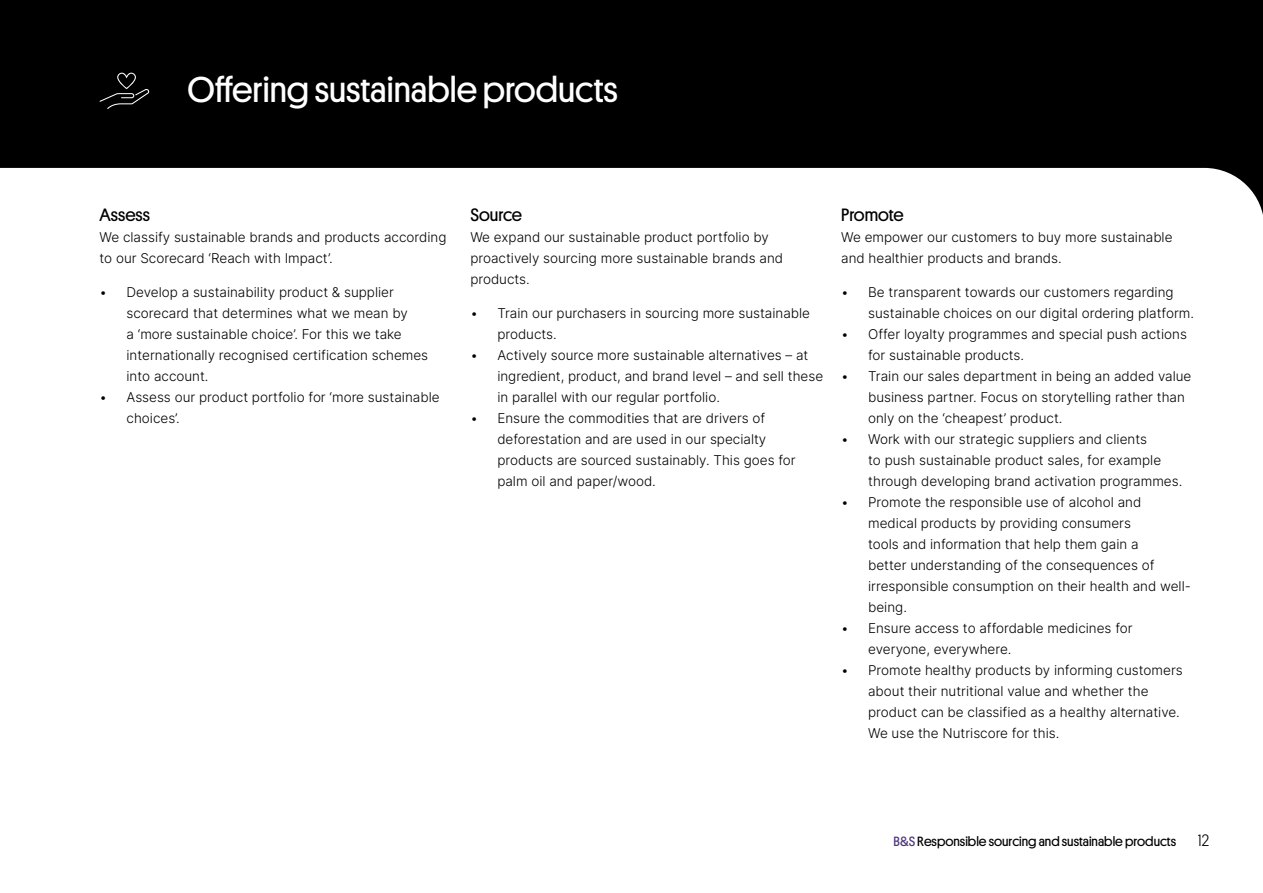
<style>
.page{position:relative;width:1263px;height:893px;background:#fff}
.page>*{position:absolute;margin:0;border:0;box-sizing:border-box;transform-origin:0 0}
.t1{font:36px "Platform";color:#fff}
.t2{font:18px "Platform";color:#000}
.t3{font:300 16.5px "Platform";color:#000}
.t4{font:13.5px/21px "Inter";color:#000}
.t5{font:13.5px "Platform";color:#000}
.s1{color:#50337e}
</style>
<div class="page">
<div style="left:0;top:0;width:1263px;height:278px;background:#000"></div>
<div style="left:0;top:168px;width:1263px;height:110px;background:#fff"></div>
<svg style="left:100px;top:73px;width:49px;height:36px"></svg>
<h1 class="t1" style="left:188px;top:64px;width:432px">Offering sustainable products</h1>
<h2 class="t2" style="left:100px;top:202px;width:52px">Assess</h2>
<p class="t4" style="left:100px;top:227px;width:348px">We classify sustainable brands and products according to our Scorecard ‘Reach with Impact’.</p>
<p class="t4" style="left:127px;top:281px;width:303px;text-indent:-27px">• Develop a sustainability product &amp; supplier scorecard that determines what we mean by<br>a ‘more sustainable choice’. For this we take internationally recognised certification schemes into account.</p>
<p class="t4" style="left:127px;top:387px;width:315px;text-indent:-27px">• Assess our product portfolio for ‘more sustainable choices’.</p>
<h2 class="t2" style="left:470px;top:202px;width:53px">Source</h2>
<p class="t4" style="left:470px;top:227px;width:314px">We expand our sustainable product portfolio by proactively sourcing more sustainable brands and products.</p>
<p class="t4" style="left:497px;top:302px;width:314px;text-indent:-27px">• Train our purchasers in sourcing more sustainable products.</p>
<p class="t4" style="left:497px;top:345px;width:327px;text-indent:-27px">• Actively source more sustainable alternatives – at ingredient, product, and brand level – and sell these in parallel with our regular portfolio.</p>
<p class="t4" style="left:497px;top:408px;width:300px;text-indent:-27px">• Ensure the commodities that are drivers of deforestation and are used in our specialty products are sourced sustainably. This goes for palm oil and paper/wood.</p>
<h2 class="t2" style="left:841px;top:202px;width:64px">Promote</h2>
<p class="t4" style="left:841px;top:227px;width:333px">We empower our customers to buy more sustainable and healthier products and brands.</p>
<p class="t4" style="left:868px;top:281px;width:327px;text-indent:-27px">• Be transparent towards our customers regarding sustainable choices on our digital ordering platform.</p>
<p class="t4" style="left:868px;top:324px;width:320px;text-indent:-27px">• Offer loyalty programmes and special push actions for sustainable products.</p>
<p class="t4" style="left:868px;top:366px;width:325px;text-indent:-27px">• Train our sales department in being an added value business partner. Focus on storytelling rather than only on the ‘cheapest’ product.</p>
<p class="t4" style="left:868px;top:429px;width:316px;text-indent:-27px">• Work with our strategic suppliers and clients<br>to push sustainable product sales, for example through developing brand activation programmes.</p>
<p class="t4" style="left:868px;top:492px;width:324px;text-indent:-27px">• Promote the responsible use of alcohol and medical products by providing consumers<br>tools and information that help them gain a<br>better understanding of the consequences of irresponsible consumption on their health and well&shy;being.</p>
<p class="t4" style="left:868px;top:618px;width:266px;text-indent:-27px">• Ensure access to affordable medicines for everyone, everywhere.</p>
<p class="t4" style="left:868px;top:660px;width:316px;text-indent:-27px">• Promote healthy products by informing customers about their nutritional value and whether the product can be classified as a healthy alternative.<br>We use the Nutriscore for this.</p>
<p class="t5" style="left:894px;top:832px;width:284px"><span class="s1">B&amp;S</span> Responsible sourcing and sustainable products</p>
<p class="t3" style="left:1198px;top:828px;width:12px">12</p>
</div>
